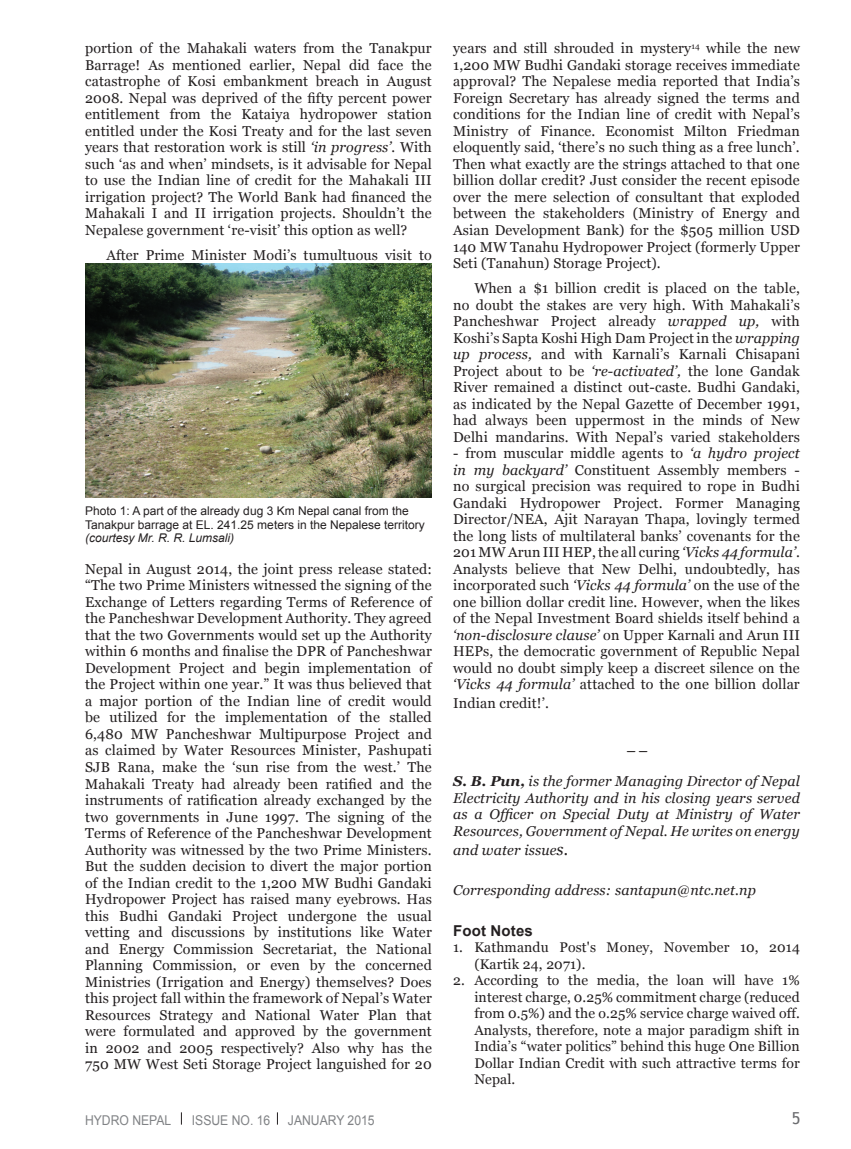
<style>
.page{position:relative;width:851px;height:1149px;background:#fff}
.page>*{position:absolute;margin:0;border:0;box-sizing:border-box;transform-origin:0 0}
.t1{font:16.5px "Trebuchet MS";color:#6c6d70}
.t2{font:700 15px "Arial";letter-spacing:.01em;color:#231f20}
.t3{font:14.25px/16.5px "Georgia";letter-spacing:.01em;color:#231f20;text-align:justify}
.t4{font:italic 14.25px/16.5px "Georgia";letter-spacing:.01em;color:#231f20;text-align:justify}
.t5{font:13.95px/16.5px "Georgia";letter-spacing:.01em;color:#231f20}
.t6{font:13.5px "Arial";color:#808285;scale:.9 1}
.t7{font:12px/13.5px "Arial";color:#231f20}
.t8{font:italic 12px "Arial";color:#231f20}
.s1{font-style:italic}
.s2{font-weight:700}
.s3{font-size:16.5px}
</style>
<div class="page">
<svg style="left:181px;top:1112px;width:1px;height:12px"></svg>
<svg style="left:277px;top:1112px;width:1px;height:12px"></svg>
<img style="left:85px;top:263px;width:347px;height:234px">
<p class="t3" style="left:85px;top:40px;width:348px">portion of the Mahakali waters from the Tanakpur Barrage! As mentioned earlier, Nepal did face the catastrophe of Kosi embankment breach in August 2008. Nepal was deprived of the fifty percent power entitlement from the Kataiya hydropower station entitled under the Kosi Treaty and for the last seven years that restoration work is still <span class="s1">‘in progress’.</span> With such ‘as and when’ mindsets, is it advisable for Nepal to use the Indian line of credit for the Mahakali III irrigation project? The World Bank had financed the Mahakali I and II irrigation projects. Shouldn’t the Nepalese government ‘re-visit’ this option as well?</p>
<p class="t3" style="left:106px;top:247px;width:327px">After Prime Minister Modi’s tumultuous visit to</p>
<p class="t7" style="left:85px;top:504px;width:341px">Photo 1: A part of the already dug 3 Km Nepal canal from the<br>Tanakpur barrage at EL. 241.25 meters in the Nepalese territory</p>
<p class="t8" style="left:85px;top:530px;width:150px">(courtesy Mr. R. R. Lumsali)</p>
<p class="t3" style="left:85px;top:560px;width:348px">Nepal in August 2014, the joint press release stated: “The two Prime Ministers witnessed the signing of the Exchange of Letters regarding Terms of Reference of the Pancheshwar Development Authority. They agreed that the two Governments would set up the Authority within 6 months and finalise the DPR of Pancheshwar Development Project and begin implementation of the Project within one year.” It was thus believed that a major portion of the Indian line of credit would be utilized for the implementation of the stalled 6,480 MW Pancheshwar Multipurpose Project and as claimed by Water Resources Minister, Pashupati SJB Rana, make the ‘sun rise from the west.’ The Mahakali Treaty had already been ratified and the instruments of ratification already exchanged by the two governments in June 1997. The signing of the Terms of Reference of the Pancheshwar Development Authority was witnessed by the two Prime Ministers.<br>But the sudden decision to divert the major portion of the Indian credit to the 1,200 MW Budhi Gandaki Hydropower Project has raised many eyebrows. Has this Budhi Gandaki Project undergone the usual vetting and discussions by institutions like Water and Energy Commission Secretariat, the National Planning Commission, or even by the concerned Ministries (Irrigation and Energy) themselves? Does this project fall within the framework of Nepal’s Water Resources Strategy and National Water Plan that were formulated and approved by the government in 2002 and 2005 respectively? Also why has the 750 MW West Seti Storage Project languished for 20</p>
<p class="t3" style="left:453px;top:40px;width:348px">years and still shrouded in mystery<sup>14</sup> while the new 1,200 MW Budhi Gandaki storage receives immediate approval? The Nepalese media reported that India’s Foreign Secretary has already signed the terms and conditions for the Indian line of credit with Nepal’s Ministry of Finance. Economist Milton Friedman eloquently said, ‘there’s no such thing as a free lunch’.<br>Then what exactly are the strings attached to that one billion dollar credit? Just consider the recent episode over the mere selection of consultant that exploded between the stakeholders (Ministry of Energy and Asian Development Bank) for the $505 million USD 140 MW Tanahu Hydropower Project (formerly Upper Seti (Tanahun) Storage Project).</p>
<p class="t3" style="left:453px;top:280px;width:348px;text-indent:21px">When a $1 billion credit is placed on the table, no doubt the stakes are very high. With Mahakali’s Pancheshwar Project already <span class="s1">wrapped up,</span> with Koshi’s Sapta Koshi High Dam Project in the <span class="s1">wrapping up process,</span> and with Karnali’s Karnali Chisapani Project about to be <span class="s1">‘re-activated’,</span> the lone Gandak River remained a distinct out-caste. Budhi Gandaki, as indicated by the Nepal Gazette of December 1991, had always been uppermost in the minds of New Delhi mandarins. With Nepal’s varied stakeholders</p>
<p class="t3" style="left:453px;top:445px;width:348px">- from muscular middle agents to <span class="s1">‘a hydro project in my backyard’</span> Constituent Assembly members - no surgical precision was required to rope in Budhi Gandaki Hydropower Project. Former Managing Director/NEA, Ajit Narayan Thapa, lovingly termed the long lists of multilateral banks’ covenants for the 201 MW Arun III HEP, the all curing <span class="s1">‘Vicks 44 formula’</span>.<br>Analysts believe that New Delhi, undoubtedly, has incorporated such <span class="s1">‘Vicks 44 formula’</span> on the use of the one billion dollar credit line. However, when the likes of the Nepal Investment Board shields itself behind a <span class="s1">‘non-disclosure clause’</span> on Upper Karnali and Arun III HEPs, the democratic government of Republic Nepal would no doubt simply keep a discreet silence on the <span class="s1">‘Vicks 44 formula’</span> attached to the one billion dollar</p>
<p class="t3" style="left:453px;top:695px;width:97px">Indian credit!’.</p>
<p class="t4" style="left:453px;top:773px;width:348px"><span class="s2">S. B. Pun,</span> is the former Managing Director of Nepal Electricity Authority and in his closing years served as a Officer on Special Duty at Ministry of Water Resources, Government of Nepal. He writes on energy</p>
<p class="t4" style="left:453px;top:841px;width:116px">and water issue<span class="s3">s.</span></p>
<p class="t4" style="left:453px;top:881px;width:304px">Corresponding address: santapun@ntc.net.np</p>
<p class="t2" style="left:453px;top:920px;width:81px">Foot Notes</p>
<p class="t5" style="left:474px;top:938px;width:327px;text-indent:-21px">1. Kathmandu Post's Money, November 10, 2014 (Kartik 24, 2071).</p>
<p class="t5" style="left:474px;top:971px;width:327px;text-align:justify;text-indent:-21px">2. According to the media, the loan will have 1% interest charge, 0.25% commitment charge (reduced from 0.5%) and the o.25% service charge waived off.<br>Analysts, therefore, note a major paradigm shift in India’s “water politics” behind this huge One Billion Dollar Indian Credit with such attractive terms for Nepal.</p>
<p class="t6" style="left:85px;top:1110px;width:97px">HYDRO NEPAL</p>
<p class="t6" style="left:192px;top:1110px;width:89px">ISSUE NO. 16</p>
<p class="t6" style="left:288px;top:1110px;width:98px">JANUARY 2015</p>
<p class="t1" style="left:791px;top:1107px;width:10px">5</p>
</div>
